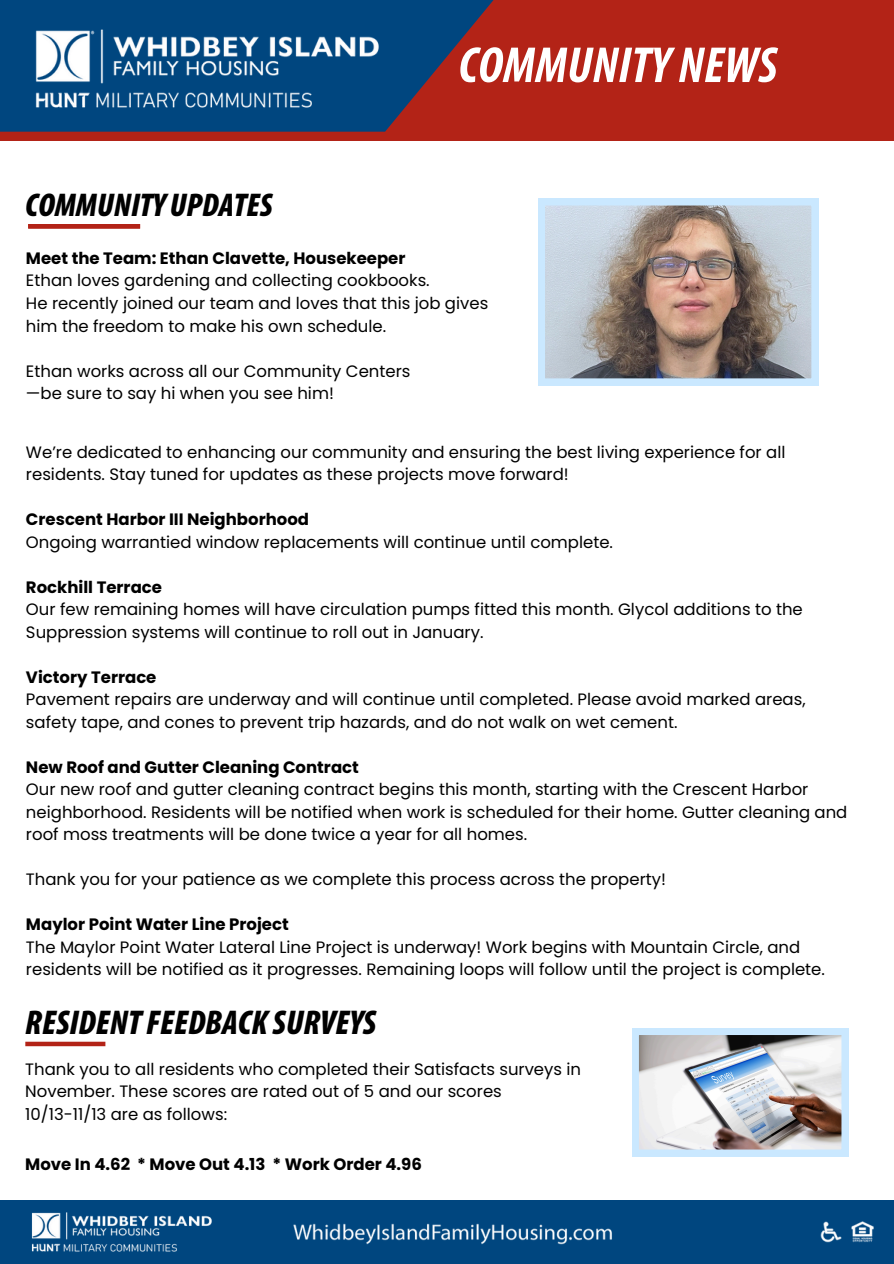
<style>
.page{position:relative;width:894px;height:1264px;background:#fff}
.page>*{position:absolute;margin:0;border:0;box-sizing:border-box;transform-origin:0 0}
.t1{font:italic 700 condensed 51px "Myriad Pro";letter-spacing:.005em;color:#fff}
.t2{font:italic 900 condensed 34.5px "Myriad Pro";color:#000}
.t3{font:italic 900 condensed 33px "Myriad Pro";color:#000}
.t4{font:16.5px/22.5px "Poppins";color:#000}
.t5{font:700 16.5px "Poppins";color:#000}
</style>
<div class="page">
<div style="left:0;top:1200px;width:893px;height:63px;background:#00467f"></div>
<img style="left:31px;top:1212px;width:843px;height:40px">
<div style="left:0;top:0;width:893px;height:141px;background:#b32317"></div>
<svg style="left:0;top:0;width:494px;height:132px"></svg>
<img style="left:5px;top:0;width:405px;height:132px">
<hr style="left:28px;top:224px;width:112px;height:4px;background:#b32317">
<img style="left:538px;top:199px;width:279px;height:186px">
<div style="left:25px;top:1041px;width:80px;height:5px;background:#b32317"></div>
<img style="left:632px;top:1028px;width:216px;height:128px">
<p class="t3" style="left:25px;top:191px;width:249px">COMMUNITY UPDATES</p>
<p class="t1" style="left:458px;top:44px;width:320px">COMMUNITY NEWS</p>
<p class="t5" style="left:26px;top:247px;width:381px">Meet the Team: Ethan Clavette, Housekeeper</p>
<p class="t4" style="left:26px;top:269px;width:405px">Ethan loves gardening and collecting cookbooks.</p>
<p class="t4" style="left:26px;top:292px;width:463px">He recently joined our team and loves that this job gives him the freedom to make his own schedule.</p>
<p class="t4" style="left:26px;top:359px;width:386px">Ethan works across all our Community Centers</p>
<p class="t4" style="left:26px;top:382px;width:309px">—be sure to say hi when you see him!</p>
<h1 class="t4" style="left:26px;top:440px;width:760px">We’re dedicated to enhancing our community and ensuring the best living experience for all residents. Stay tuned for updates as these projects move forward!</h1>
<h2 class="t5" style="left:26px;top:508px;width:284px">Crescent Harbor III Neighborhood</h2>
<p class="t4" style="left:26px;top:530px;width:588px">Ongoing warrantied window replacements will continue until complete.</p>
<p class="t5" style="left:26px;top:575px;width:137px">Rockhill Terrace</p>
<p class="t4" style="left:26px;top:598px;width:778px">Our few remaining homes will have circulation pumps fitted this month. Glycol additions to the<br>Suppression systems will continue to roll out in January.</p>
<p class="t5" style="left:26px;top:665px;width:132px">Victory Terrace</p>
<p class="t4" style="left:26px;top:688px;width:781px">Pavement repairs are underway and will continue until completed. Please avoid marked areas, safety tape, and cones to prevent trip hazards, and do not walk on wet cement.</p>
<p class="t5" style="left:26px;top:755px;width:334px">New Roof and Gutter Cleaning Contract</p>
<p class="t4" style="left:26px;top:778px;width:822px">Our new roof and gutter cleaning contract begins this month, starting with the Crescent Harbor neighborhood. Residents will be notified when work is scheduled for their home. Gutter cleaning and roof moss treatments will be done twice a year for all homes.</p>
<p class="t4" style="left:26px;top:868px;width:641px">Thank you for your patience as we complete this process across the property!</p>
<p class="t5" style="left:26px;top:913px;width:264px">Maylor Point Water Line Project</p>
<p class="t4" style="left:26px;top:935px;width:800px">The Maylor Point Water Lateral Line Project is underway! Work begins with Mountain Circle, and residents will be notified as it progresses. Remaining loops will follow until the project is complete.</p>
<p class="t2" style="left:25px;top:1007px;width:352px">RESIDENT FEEDBACK SURVEYS</p>
<p class="t4" style="left:25px;top:1057px;width:557px">Thank you to all residents who completed their Satisfacts surveys in<br>November. These scores are rated out of 5 and our scores</p>
<p class="t4" style="left:25px;top:1102px;width:203px">10/13-11/13 are as follows:</p>
<p class="t5" style="left:25px;top:1153px;width:398px">Move In 4.62 * Move Out 4.13 * Work Order 4.96</p>
</div>
